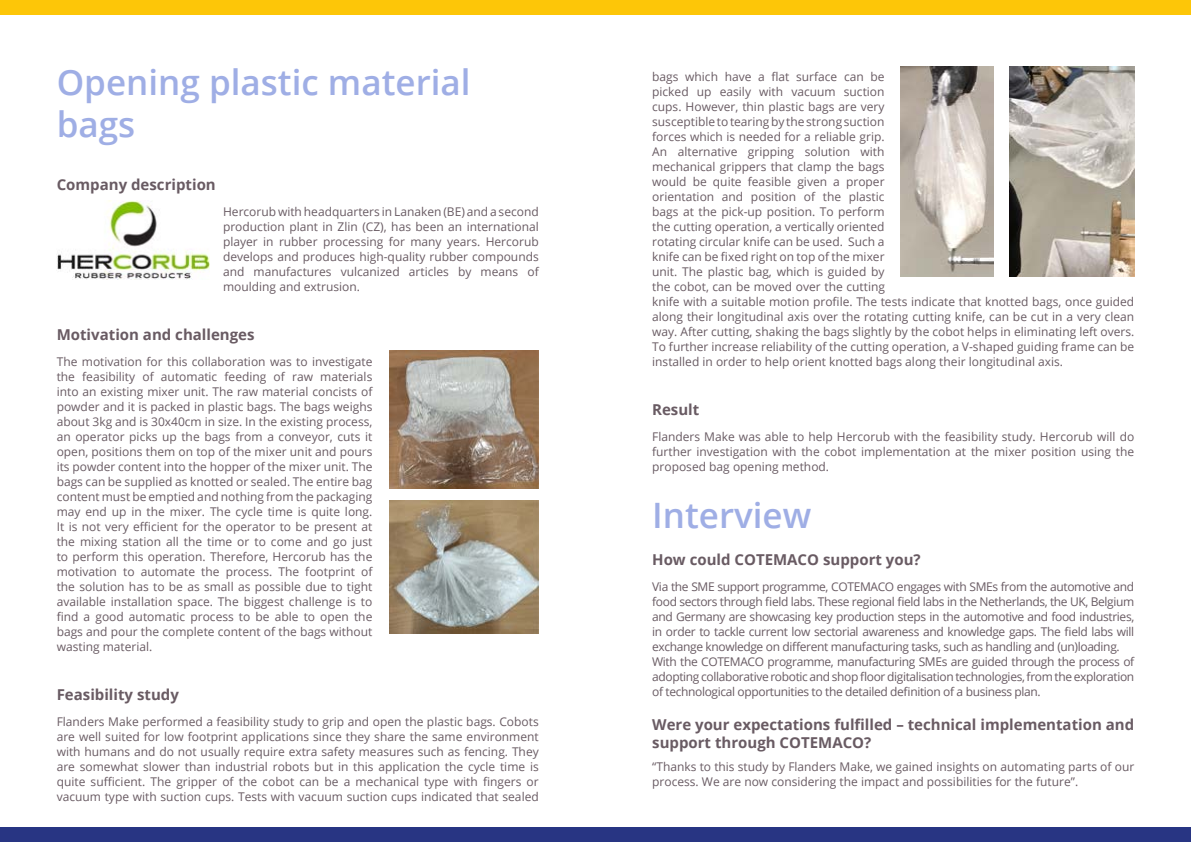
<style>
.page{position:relative;width:1191px;height:842px;background:#fff}
.page>*{position:absolute;margin:0;border:0;box-sizing:border-box;transform-origin:0 0}
.t1{font:600 35px/42px "Open Sans";color:#9faee5}
.t2{font:700 15px/18px "Open Sans";color:#695b63}
.t3{font:12px/15px "Open Sans";color:#695b63;text-align:justify}
.t4{font:12px/15px "Open Sans";letter-spacing:-.03em;color:#695b63}
</style>
<div class="page">
<div style="left:0;top:0;width:1191px;height:14px;background:#fdc608"></div>
<div style="left:0;top:827px;width:1191px;height:15px;background:#283583"></div>
<img style="left:57px;top:201px;width:153px;height:78px">
<img style="left:389px;top:351px;width:150px;height:137px">
<img style="left:389px;top:501px;width:150px;height:132px">
<img style="left:900px;top:66px;width:93px;height:210px">
<img style="left:1009px;top:66px;width:125px;height:210px">
<h1 class="t1" style="left:57px;top:61px;width:415px">Opening plastic material bags</h1>
<p class="t2" style="left:57px;top:175px;width:161px">Company description</p>
<p class="t3" style="left:223px;top:204px;width:317px">Hercorub with headquarters in Lanaken (BE) and a second production plant in Zlin (CZ), has been an international player in rubber processing for many years. Hercorub develops and produces high-quality rubber compounds and manufactures vulcanized articles by means of moulding and extrusion.</p>
<p class="t2" style="left:57px;top:325px;width:199px">Motivation and challenges</p>
<p class="t3" style="left:57px;top:354px;width:317px">The motivation for this collaboration was to investigate the feasibility of automatic feeding of raw materials into an existing mixer unit. The raw material concists of powder and it is packed in plastic bags. The bags weighs about 3kg and is 30x40cm in size. In the existing process, an operator picks up the bags from a conveyor, cuts it open, positions them on top of the mixer unit and pours its powder content into the hopper of the mixer unit. The bags can be supplied as knotted or sealed. The entire bag content must be emptied and nothing from the packaging may end up in the mixer. The cycle time is quite long.<br>It is not very efficient for the operator to be present at the mixing station all the time or to come and go just to perform this operation. Therefore, Hercorub has the motivation to automate the process. The footprint of the solution has to be as small as possible due to tight available installation space. The biggest challenge is to find a good automatic process to be able to open the bags and pour the complete content of the bags without wasting material.</p>
<p class="t2" style="left:57px;top:685px;width:124px">Feasibility study</p>
<p class="t3" style="left:57px;top:714px;width:483px">Flanders Make performed a feasibility study to grip and open the plastic bags. Cobots are well suited for low footprint applications since they share the same environment with humans and do not usually require extra safety measures such as fencing. They are somewhat slower than industrial robots but in this application the cycle time is quite sufficient. The gripper of the cobot can be a mechanical type with fingers or vacuum type with suction cups. Tests with vacuum suction cups indicated that sealed</p>
<p class="t3" style="left:652px;top:69px;width:483px;text-align:left">bags which have a flat surface can be<br>picked up easily with vacuum suction<br>cups. However, thin plastic bags are very<br>susceptible to tearing by the strong suction<br>forces which is needed for a reliable grip.<br>An alternative gripping solution with<br>mechanical grippers that clamp the bags<br>would be quite feasible given a proper<br>orientation and position of the plastic<br>bags at the pick-up position. To perform<br>the cutting operation, a vertically oriented<br>rotating circular knife can be used. Such a<br>knife can be fixed right on top of the mixer<br>unit. The plastic bag, which is guided by<br>the cobot, can be moved over the cutting<br>knife with a suitable motion profile. The tests indicate that knotted bags, once guided along their longitudinal axis over the rotating cutting knife, can be cut in a very clean way. After cutting, shaking the bags slightly by the cobot helps in eliminating left overs.<br>To further increase reliability of the cutting operation, a V-shaped guiding frame can be installed in order to help orient knotted bags along their longitudinal axis.</p>
<p class="t2" style="left:652px;top:400px;width:49px">Result</p>
<p class="t3" style="left:652px;top:429px;width:483px">Flanders Make was able to help Hercorub with the feasibility study. Hercorub will do further investigation with the cobot implementation at the mixer position using the proposed bag opening method.</p>
<h1 class="t1" style="left:652px;top:494px;width:161px">Interview</h1>
<p class="t2" style="left:652px;top:550px;width:270px">How could COTEMACO support you?</p>
<p class="t4" style="left:652px;top:579px;width:483px">Via the SME support programme, COTEMACO engages with SMEs from the automotive and food sectors through field labs. These regional field labs in the Netherlands, the UK, Belgium and Germany are showcasing key production steps in the automotive and food industries, in order to tackle current low sectorial awareness and knowledge gaps. The field labs will exchange knowledge on different manufacturing tasks, such as handling and (un)loading.<br>With the COTEMACO programme, manufacturing SMEs are guided through the process of adopting collaborative robotic and shop floor digitalisation technologies, from the exploration of technological opportunities to the detailed definition of a business plan.</p>
<p class="t2" style="left:652px;top:715px;width:483px">Were your expectations fulfilled – technical implementation and support through COTEMACO?</p>
<p class="t3" style="left:652px;top:759px;width:483px">“Thanks to this study by Flanders Make, we gained insights on automating parts of our process. We are now considering the impact and possibilities for the future”.</p>
</div>
